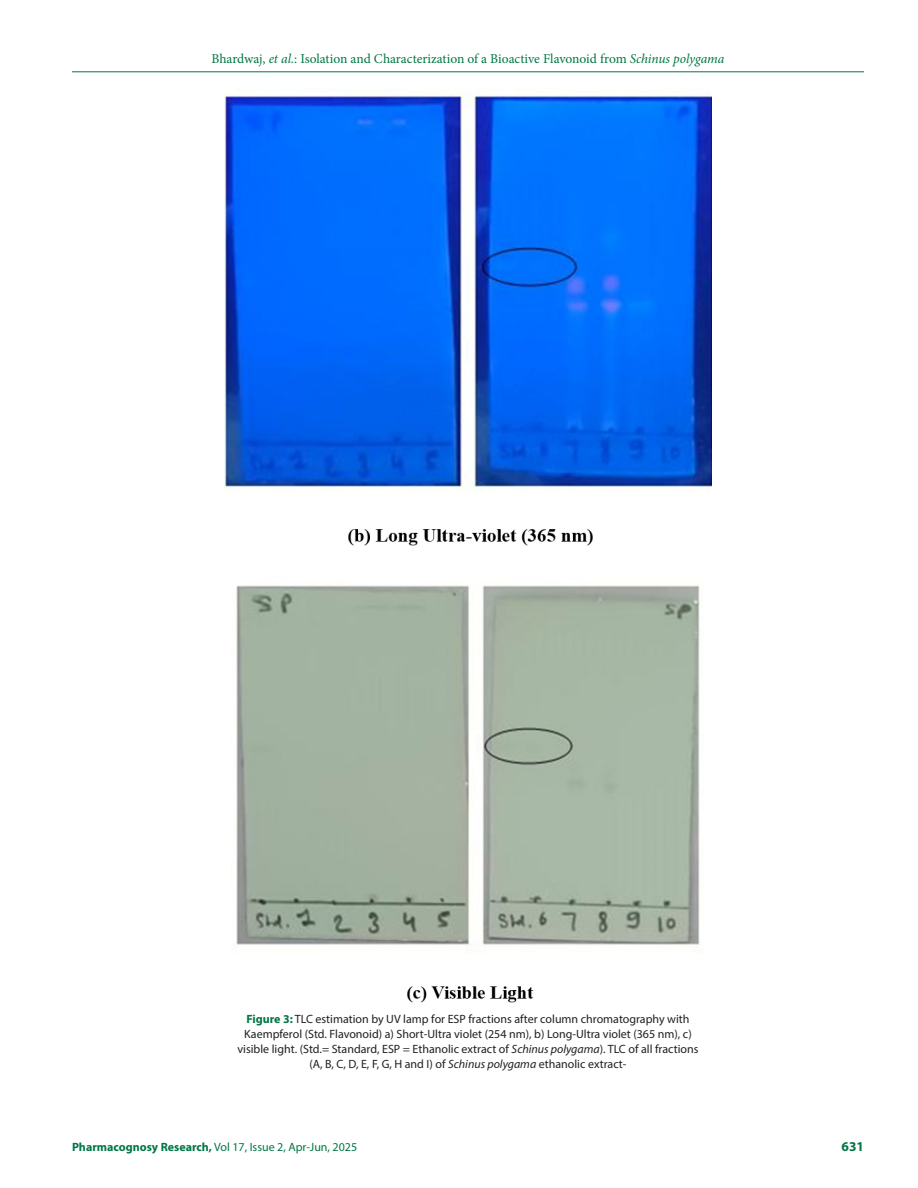
<style>
.page{position:relative;width:918px;height:1188px;background:#fff}
.page>*{position:absolute;margin:0;border:0;box-sizing:border-box;transform-origin:0 0}
.t1{font:13.5px "Minion Pro";letter-spacing:-.005em;color:#007645}
.t2{font:700 13.5px "Myriad Pro";color:#007645}
.FIG_Caption{font:12px/15px "Myriad Pro";color:#231f20;text-align:center}
.t3{font:12px "Myriad Pro";color:#007645}
.s1{font-style:italic}
.s2{font-weight:700;color:#007645}
.s3{font-weight:700}
</style>
<div class="page">
<hr style="left:72px;top:72px;width:792px;height:1px;background:#007645">
<img style="left:225px;top:90px;width:486px;height:456px">
<img style="left:233px;top:585px;width:467px;height:418px">
<p class="t1" style="left:212px;top:50px;width:514px">Bhardwaj, <span class="s1">et al.</span>: Isolation and Characterization of a Bioactive Flavonoid from <span class="s1">Schinus polygama</span></p>
<p class="FIG_Caption" style="left:237px;top:1011px;width:463px"><span class="s2">Figure 3:</span> TLC estimation by UV lamp for ESP fractions after column chromatography with Kaempferol (Std. Flavonoid) a) Short-Ultra violet (254 nm), b) Long-Ultra violet (365 nm), c) visible light. (Std.= Standard, ESP = Ethanolic extract of <span class="s1">Schinus polygama</span>). TLC of all fractions (A, B, C, D, E, F, G, H and I) of <span class="s1">Schinus polygama</span> ethanolic extract-</p>
<p class="t3" style="left:72px;top:1139px;width:287px"><span class="s3">Pharmacognosy Research,</span> Vol 17, Issue 2, Apr-Jun, 2025</p>
<p class="t2" style="left:842px;top:1137px;width:24px">631</p>
</div>
